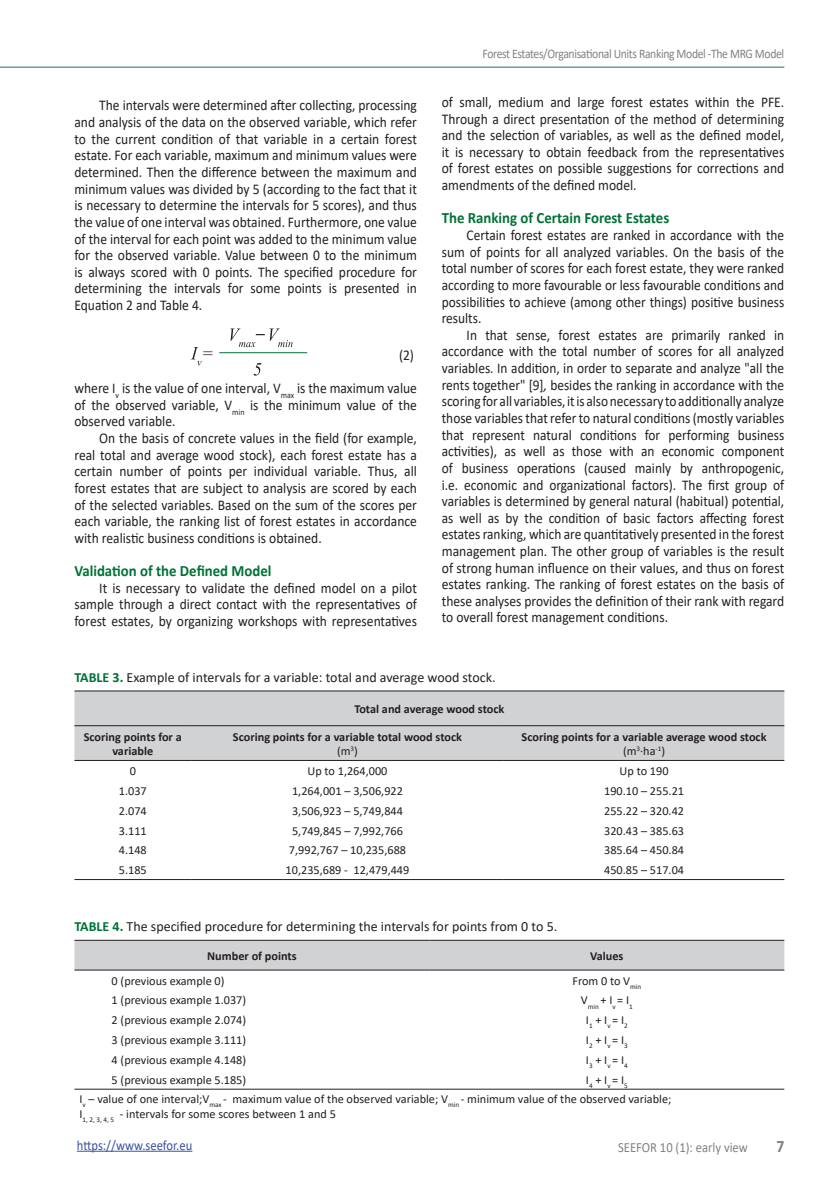
<style>
.page{position:relative;width:834px;height:1191px;background:#fff}
.page>*{position:absolute;margin:0;border:0;box-sizing:border-box;transform-origin:0 0}
.t1{font:700 17.5px "Calibri";color:#808285;scale:.9 1}
.t2{font:700 15.75px "Calibri";color:#007236;scale:.94 1}
.t3{font:14.88px/16.6px "Calibri";color:#231f20;text-align:justify;scale:.91 1}
.t4{font:14.88px/16.6px "Calibri";color:#231f20;text-align:justify;scale:.9 1}
.t5{font:14px "Calibri";color:#231f20}
.t6{font:14px "Calibri";color:#3853a3;scale:.9 1}
.t7{font:14px "Calibri";color:#808285;scale:.9 1}
.t8{font:13.12px "Calibri";letter-spacing:-.03em;color:#808285;scale:.89 1}
.t9{font:12.25px/19.4px "Calibri";color:#231f20}
.t10{font:700 12.25px/14px "Calibri";color:#231f20;text-align:center}
.s1{font-style:italic}
.s2{font-weight:700;color:#007236}
.s3{font-weight:400}
</style>
<div class="page">
<hr style="left:0;top:67px;width:784px;height:1px;background:#4f9b70">
<hr style="left:77px;top:1150px;width:115px;height:1px;background:#3853a3">
<svg style="left:191px;top:347px;width:21px;height:19px"></svg>
<svg style="left:230px;top:328px;width:62px;height:19px"></svg>
<svg style="left:253px;top:363px;width:8px;height:12px"></svg>
<hr style="left:219px;top:352px;width:88px;height:1px;background:#007236">
<div style="left:74px;top:691px;width:710px;height:69px;background:#d1d2d4"></div>
<hr style="left:74px;top:725px;width:117px;height:1px;background:#231f20">
<hr style="left:191px;top:725px;width:313px;height:1px;background:#231f20">
<hr style="left:504px;top:725px;width:280px;height:1px;background:#231f20">
<hr style="left:74px;top:760px;width:117px;height:1px;background:#231f20">
<hr style="left:191px;top:760px;width:313px;height:1px;background:#231f20">
<hr style="left:504px;top:760px;width:280px;height:1px;background:#231f20">
<hr style="left:74px;top:690px;width:117px;height:1px;background:#231f20">
<hr style="left:191px;top:690px;width:313px;height:1px;background:#231f20">
<hr style="left:504px;top:690px;width:280px;height:1px;background:#231f20">
<hr style="left:74px;top:879px;width:117px;height:1px;background:#231f20">
<hr style="left:191px;top:879px;width:313px;height:1px;background:#231f20">
<hr style="left:504px;top:879px;width:280px;height:1px;background:#231f20">
<div style="left:74px;top:941px;width:710px;height:28px;background:#d1d2d4"></div>
<hr style="left:74px;top:969px;width:355px;height:1px;background:#231f20">
<hr style="left:429px;top:969px;width:355px;height:1px;background:#231f20">
<hr style="left:74px;top:940px;width:355px;height:1px;background:#231f20">
<hr style="left:429px;top:940px;width:355px;height:1px;background:#231f20">
<hr style="left:74px;top:1088px;width:355px;height:1px;background:#231f20">
<hr style="left:429px;top:1088px;width:355px;height:1px;background:#231f20">
<p class="t3" style="left:74px;top:97px;width:378px;text-indent:25px">The intervals were determined after collecting, processing and analysis of the data on the observed variable, which refer to the current condition of that variable in a certain forest estate. For each variable, maximum and minimum values were determined. Then the difference between the maximum and minimum values was divided by 5 (according to the fact that it is necessary to determine the intervals for 5 scores), and thus the value of one interval was obtained. Furthermore, one value of the interval for each point was added to the minimum value for the observed variable. Value between 0 to the minimum is always scored with 0 points. The specified procedure for determining the intervals for some points is presented in Equation 2 and Table 4.</p>
<p class="t3" style="left:399px;top:346px;width:18px">(2)</p>
<p class="t3" style="left:74px;top:379px;width:378px">where I<sub>v</sub> is the value of one interval, V<sub>max</sub> is the maximum value of the observed variable, V<sub>min</sub> is the minimum value of the observed variable.</p>
<p class="t3" style="left:74px;top:429px;width:378px;text-indent:25px">On the basis of concrete values in the field (for example, real total and average wood stock), each forest estate has a certain number of points per individual variable. Thus, all forest estates that are subject to analysis are scored by each of the selected variables. Based on the sum of the scores per each variable, the ranking list of forest estates in accordance with realistic business conditions is obtained.</p>
<p class="t2" style="left:74px;top:560px;width:211px">Validation of the Defined Model</p>
<p class="t3" style="left:74px;top:579px;width:378px;text-indent:25px">It is necessary to validate the defined model on a pilot sample through a direct contact with the representatives of forest estates, by organizing workshops with representatives</p>
<p class="t8" style="left:482px;top:44px;width:340px">Forest Estates/Organisational Units Ranking Model -The MRG Model</p>
<p class="t3" style="left:442px;top:93px;width:378px">of small, medium and large forest estates within the PFE.<br>Through a direct presentation of the method of determining and the selection of variables, as well as the defined model, it is necessary to obtain feedback from the representatives of forest estates on possible suggestions for corrections and amendments of the defined model.</p>
<p class="t2" style="left:441px;top:207px;width:243px">The Ranking of Certain Forest Estates</p>
<p class="t4" style="left:441px;top:226px;width:382px;text-indent:25px">Certain forest estates are ranked in accordance with the sum of points for all analyzed variables. On the basis of the total number of scores for each forest estate, they were ranked according to more favourable or less favourable conditions and possibilities to achieve (among other things) positive business results.</p>
<p class="t4" style="left:441px;top:326px;width:382px;text-indent:25px">In that sense, forest estates are primarily ranked in accordance with the total number of scores for all analyzed variables. In addition, in order to separate and analyze "all the rents together" [9]<span class="s1">,</span> besides the ranking in accordance with the scoring for all variables, it is also necessary to additionally analyze those variables that refer to natural conditions (mostly variables that represent natural conditions for performing business activities), as well as those with an economic component of business operations (caused mainly by anthropogenic, i.e. economic and organizational factors). The first group of variables is determined by general natural (habitual) potential, as well as by the condition of basic factors affecting forest estates ranking, which are quantitatively presented in the forest management plan. The other group of variables is the result of strong human influence on their values, and thus on forest estates ranking. The ranking of forest estates on the basis of these analyses provides the definition of their rank with regard to overall forest management conditions.</p>
<p class="t5" style="left:74px;top:668px;width:422px"><span class="s2">TABLE 3.</span> Example of intervals for a variable: total and average wood stock.</p>
<p class="t10" style="left:354px;top:701px;width:151px">Total and average wood stock</p>
<p class="t10" style="left:84px;top:729px;width:99px">Scoring points for a variable</p>
<p class="t10" style="left:233px;top:729px;width:230px">Scoring points for a variable total wood stock <span class="s3">(m</span><sup>3</sup><span class="s3">)</span></p>
<p class="t10" style="left:521px;top:729px;width:246px">Scoring points for a variable average wood stock <span class="s3">(m</span><sup>3</sup><span class="s3">·ha</span><sup>-1</sup><span class="s3">)</span></p>
<p class="t9" style="left:130px;top:761px;width:8px">0</p>
<p class="t9" style="left:307px;top:761px;width:81px">Up to 1,264,000</p>
<p class="t9" style="left:619px;top:761px;width:50px">Up to 190</p>
<p class="t9" style="left:119px;top:780px;width:29px">1.037</p>
<p class="t9" style="left:292px;top:780px;width:112px">1,264,001 – 3,506,922</p>
<p class="t9" style="left:604px;top:780px;width:81px">190.10 – 255.21</p>
<p class="t9" style="left:119px;top:800px;width:29px">2.074</p>
<p class="t9" style="left:292px;top:800px;width:112px">3,506,923 – 5,749,844</p>
<p class="t9" style="left:604px;top:800px;width:81px">255.22 – 320.42</p>
<p class="t9" style="left:119px;top:820px;width:29px">3.111</p>
<p class="t9" style="left:292px;top:820px;width:112px">5,749,845 – 7,992,766</p>
<p class="t9" style="left:604px;top:820px;width:81px">320.43 – 385.63</p>
<p class="t9" style="left:119px;top:840px;width:29px">4.148</p>
<p class="t9" style="left:289px;top:840px;width:119px">7,992,767 – 10,235,688</p>
<p class="t9" style="left:604px;top:840px;width:81px">385.64 – 450.84</p>
<p class="t9" style="left:119px;top:860px;width:29px">5.185</p>
<p class="t9" style="left:285px;top:860px;width:125px">10,235,689 - 12,479,449</p>
<p class="t9" style="left:604px;top:860px;width:81px">450.85 – 517.04</p>
<p class="t5" style="left:74px;top:916px;width:484px"><span class="s2">TABLE 4.</span> The specified procedure for determining the intervals for points from 0 to 5.</p>
<p class="t10" style="left:207px;top:948px;width:91px">Number of points</p>
<p class="t10" style="left:590px;top:948px;width:35px">Values</p>
<p class="t9" style="left:112px;top:970px;width:114px">0 (previous example 0)</p>
<p class="t9" style="left:572px;top:970px;width:70px">From 0 to V<sub>min</sub></p>
<p class="t9" style="left:112px;top:990px;width:136px">1 (previous example 1.037)</p>
<p class="t9" style="left:580px;top:990px;width:54px">V<sub>min</sub> + I<sub>v</sub> = I<sub>1</sub></p>
<p class="t9" style="left:112px;top:1010px;width:136px">2 (previous example 2.074)</p>
<p class="t9" style="left:586px;top:1010px;width:43px">I<sub>1</sub> + I<sub>v</sub> = I<sub>2</sub></p>
<p class="t9" style="left:112px;top:1030px;width:136px">3 (previous example 3.111)</p>
<p class="t9" style="left:586px;top:1030px;width:43px">I<sub>2</sub> + I<sub>v</sub> = I<sub>3</sub></p>
<p class="t9" style="left:112px;top:1050px;width:136px">4 (previous example 4.148)</p>
<p class="t9" style="left:586px;top:1050px;width:43px">I<sub>3</sub> + I<sub>v</sub> = I<sub>4</sub></p>
<p class="t9" style="left:112px;top:1069px;width:136px">5 (previous example 5.185)</p>
<p class="t9" style="left:79px;top:1069px;width:593px;text-indent:506px">I<sub>4</sub> + I<sub>v</sub> = I<sub>5<br></sub>I<sub>v</sub> – value of one interval;V<sub>max</sub> - maximum value of the observed variable; V<sub>min</sub> - minimum value of the observed variable;</p>
<p class="t9" style="left:79px;top:1104px;width:258px">I<sub>1,</sub> <sub>2,</sub> <sub>3,</sub> <sub>4,</sub> <sub>5</sub> - intervals for some scores between 1 and 5</p>
<p class="t6" style="left:77px;top:1135px;width:130px">https://www.seefor.eu</p>
<p class="t7" style="left:618px;top:1137px;width:146px">SEEFOR 10 (1): early view</p>
<p class="t1" style="left:776px;top:1134px;width:10px">7</p>
</div>
